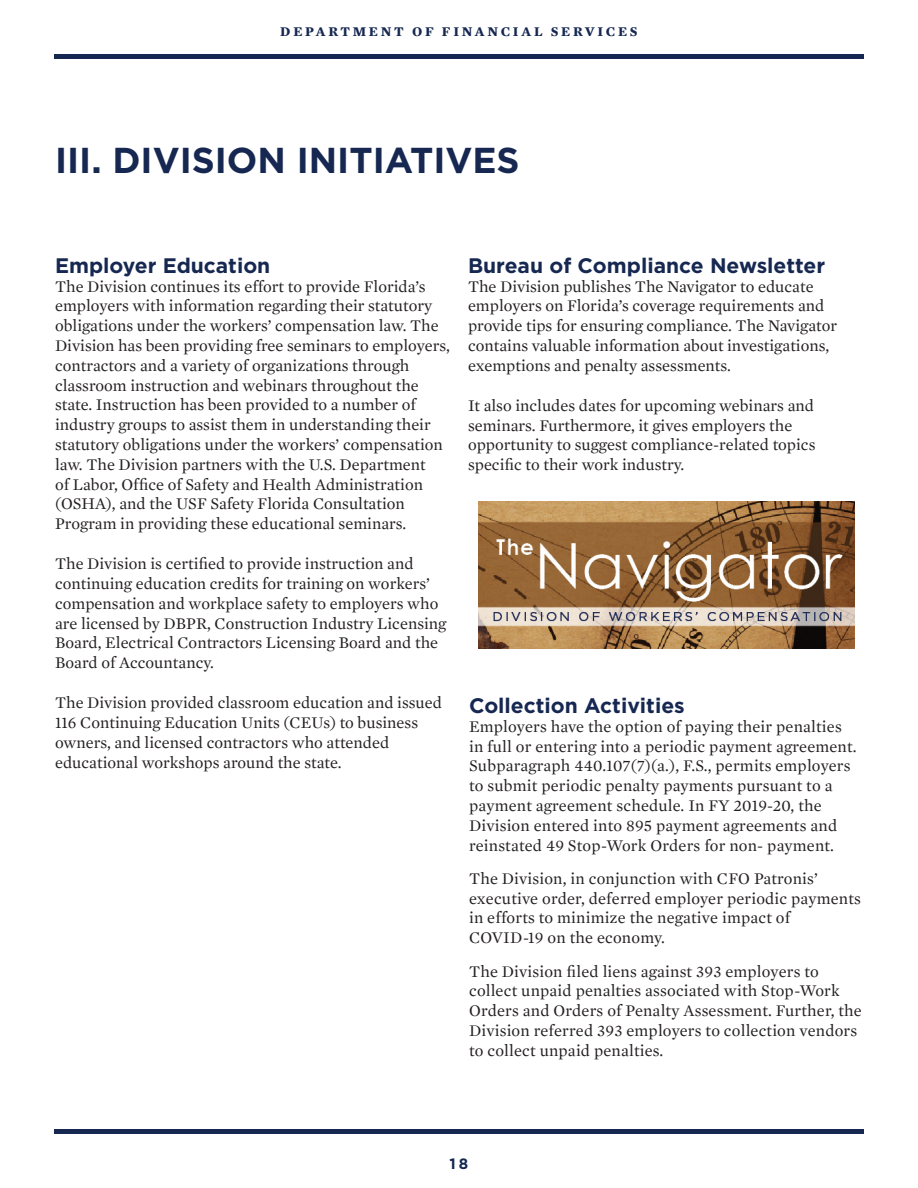
<style>
.page{position:relative;width:918px;height:1188px;background:#fff}
.page>*{position:absolute;margin:0;border:0;box-sizing:border-box;transform-origin:0 0}
.t1{font:700 36px "Gotham";color:#162851}
.t2{font:700 21px "Gotham";color:#162851}
.t3{font:16.5px/19.8px "Mercury Text G1";color:#231f20}
.t4{font:700 15px "Gotham";color:#162851}
.t5{font:700 13.5px "Mercury Text G1";letter-spacing:.2em;color:#162851}
</style>
<div class="page">
<hr style="left:54px;top:54px;width:810px;height:4px;background:#162851">
<hr style="left:54px;top:1130px;width:810px;height:4px;background:#162851">
<img style="left:478px;top:501px;width:376px;height:148px">
<p class="t5" style="left:280px;top:23px;width:359px">DEPARTMENT OF FINANCIAL SERVICES</p>
<p class="t1" style="left:55px;top:140px;width:466px">III. DIVISION INITIATIVES</p>
<p class="t2" style="left:468px;top:254px;width:359px">Bureau of Compliance Newsletter</p>
<p class="t3" style="left:468px;top:276px;width:371px">The Division publishes The Navigator to educate employers on Florida’s coverage requirements and provide tips for ensuring compliance. The Navigator contains valuable information about investigations, exemptions and penalty assessments.</p>
<p class="t3" style="left:468px;top:396px;width:349px">It also includes dates for upcoming webinars and seminars. Furthermore, it gives employers the opportunity to suggest compliance-related topics specific to their work industry.</p>
<p class="t2" style="left:55px;top:254px;width:217px">Employer Education</p>
<p class="t3" style="left:55px;top:276px;width:396px">The Division continues its effort to provide Florida’s employers with information regarding their statutory obligations under the workers’ compensation law. The Division has been providing free seminars to employers, contractors and a variety of organizations through classroom instruction and webinars throughout the state. Instruction has been provided to a number of industry groups to assist them in understanding their statutory obligations under the workers’ compensation law. The Division partners with the U.S. Department<br>of Labor, Office of Safety and Health Administration (OSHA), and the USF Safety Florida Consultation Program in providing these educational seminars.</p>
<p class="t3" style="left:55px;top:554px;width:393px">The Division is certified to provide instruction and continuing education credits for training on workers’ compensation and workplace safety to employers who are licensed by DBPR, Construction Industry Licensing Board, Electrical Contractors Licensing Board and the Board of Accountancy.</p>
<p class="t3" style="left:55px;top:693px;width:388px">The Division provided classroom education and issued 116 Continuing Education Units (CEUs) to business owners, and licensed contractors who attended educational workshops around the state.</p>
<p class="t2" style="left:469px;top:694px;width:217px">Collection Activities</p>
<p class="t3" style="left:469px;top:716px;width:389px">Employers have the option of paying their penalties in full or entering into a periodic payment agreement.<br>Subparagraph 440.107(7)(a.), F.S., permits employers to submit periodic penalty payments pursuant to a payment agreement schedule. In FY 2019-20, the Division entered into 895 payment agreements and reinstated 49 Stop-Work Orders for non- payment.</p>
<p class="t3" style="left:469px;top:869px;width:393px">The Division, in conjunction with CFO Patronis’ executive order, deferred employer periodic payments in efforts to minimize the negative impact of COVID-19 on the economy.</p>
<p class="t3" style="left:469px;top:961px;width:394px">The Division filed liens against 393 employers to collect unpaid penalties associated with Stop-Work Orders and Orders of Penalty Assessment. Further, the Division referred 393 employers to collection vendors to collect unpaid penalties.</p>
<p class="t4" style="left:450px;top:1155px;width:20px">18</p>
</div>
